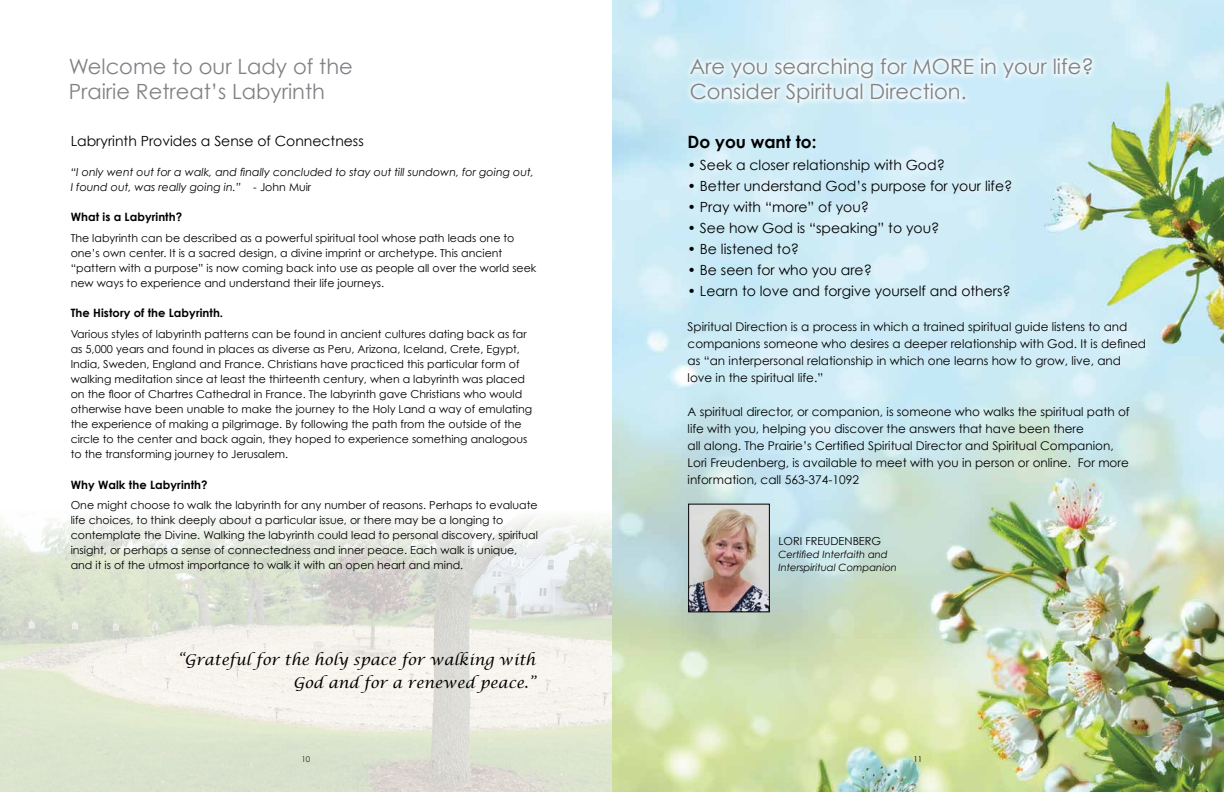
<style>
.page{position:relative;width:1224px;height:792px;background:#fff}
.page>*{position:absolute;margin:0;border:0;box-sizing:border-box;transform-origin:0 0}
.t1{font:21px/25.2px "Century Gothic";color:#808285}
.t2{font:700 17px "Century Gothic";color:#000}
.t3{font:italic 15px/23px "Lucida Calligraphy";color:#000;text-align:right}
.t4{font:14px "Century Gothic";color:#000}
.t5{font:12px/17px "Century Gothic";color:#000}
.t6{font:700 11.5px "Century Gothic";letter-spacing:.005em;color:#000}
.t7{font:11px/15px "Century Gothic";color:#000}
.t8{font:italic 11px/15px "Century Gothic";color:#000}
.t9{font:italic 10px/13px "Century Gothic";color:#000}
.t10{font:8px "Century Gothic";color:#000}
.s1{font-style:normal}
</style>
<div class="page">
<img style="left:612px;top:0;width:612px;height:792px">
<img style="left:0;top:518px;width:612px;height:274px">
<div style="left:684px;top:51px;width:415px;height:59px;background:#fff;opacity:.75"></div>
<img style="left:690px;top:506px;width:78px;height:104px">
<div style="left:688px;top:504px;width:82px;height:108px;border:1px solid #000"></div>
<h1 class="t1" style="left:69px;top:54px;width:286px">Welcome to our Lady of the<br>Prairie Retreat’s Labyrinth</h1>
<p class="t4" style="left:71px;top:132px;width:295px">Labryrinth Provides a Sense of Connectness</p>
<p class="t8" style="left:71px;top:164px;width:465px">“I only went out for a walk, and finally concluded to stay out till sundown, for going out,<br>I found out, was really going in.” <span class="s1">- John Muir</span></p>
<p class="t6" style="left:71px;top:210px;width:113px">What is a Labyrinth?</p>
<p class="t7" style="left:71px;top:230px;width:467px">The labyrinth can be described as a powerful spiritual tool whose path leads one to one’s own center. It is a sacred design, a divine imprint or archetype. This ancient “pattern with a purpose” is now coming back into use as people all over the world seek new ways to experience and understand their life journeys.</p>
<p class="t6" style="left:71px;top:306px;width:154px">The History of the Labyrinth.</p>
<p class="t7" style="left:71px;top:326px;width:463px">Various styles of labyrinth patterns can be found in ancient cultures dating back as far as 5,000 years and found in places as diverse as Peru, Arizona, Iceland, Crete, Egypt, India, Sweden, England and France. Christians have practiced this particular form of walking meditation since at least the thirteenth century, when a labyrinth was placed on the floor of Chartres Cathedral in France. The labyrinth gave Christians who would otherwise have been unable to make the journey to the Holy Land a way of emulating the experience of making a pilgrimage. By following the path from the outside of the circle to the center and back again, they hoped to experience something analogous to the transforming journey to Jerusalem.</p>
<p class="t6" style="left:71px;top:477px;width:138px">Why Walk the Labyrinth?</p>
<p class="t7" style="left:71px;top:498px;width:469px">One might choose to walk the labyrinth for any number of reasons. Perhaps to evaluate life choices, to think deeply about a particular issue, or there may be a longing to contemplate the Divine. Walking the labyrinth could lead to personal discovery, spiritual insight, or perhaps a sense of connectedness and inner peace. Each walk is unique, and it is of the utmost importance to walk it with an open heart and mind.</p>
<h3 class="t3" style="left:177px;top:649px;width:360px">“Grateful for the holy space for walking with<br>God and for a renewed peace.”</h3>
<h1 class="t1" style="left:690px;top:54px;width:406px">Are you searching for MORE in your life?<br>Consider Spiritual Direction.</h1>
<h2 class="t2" style="left:688px;top:131px;width:130px">Do you want to:</h2>
<p class="t4" style="left:688px;top:156px;width:259px">• Seek a closer relationship with God?</p>
<p class="t4" style="left:688px;top:177px;width:326px">• Better understand God’s purpose for your life?</p>
<p class="t4" style="left:688px;top:198px;width:183px">• Pray with “more” of you?</p>
<p class="t4" style="left:688px;top:219px;width:253px">• See how God is “speaking” to you?</p>
<p class="t4" style="left:688px;top:240px;width:113px">• Be listened to?</p>
<p class="t4" style="left:688px;top:261px;width:186px">• Be seen for who you are?</p>
<p class="t4" style="left:688px;top:282px;width:325px">• Learn to love and forgive yourself and others?</p>
<p class="t5" style="left:688px;top:318px;width:460px">Spiritual Direction is a process in which a trained spiritual guide listens to and companions someone who desires a deeper relationship with God. It is defined as “an interpersonal relationship in which one learns how to grow, live, and love in the spiritual life.”</p>
<p class="t5" style="left:688px;top:403px;width:444px">A spiritual director, or companion, is someone who walks the spiritual path of life with you, helping you discover the answers that have been there<br>all along. The Prairie’s Certified Spiritual Director and Spiritual Companion, Lori Freudenberg, is available to meet with you in person or online. For more information, call 563-374-1092</p>
<p class="t7" style="left:778px;top:533px;width:104px">LORI FREUDENBERG</p>
<p class="t9" style="left:778px;top:547px;width:120px">Certified Interfaith and<br>Interspiritual Companion</p>
<p class="t10" style="left:302px;top:754px;width:10px">10</p>
<p class="t10" style="left:914px;top:754px;width:10px">11</p>
</div>
